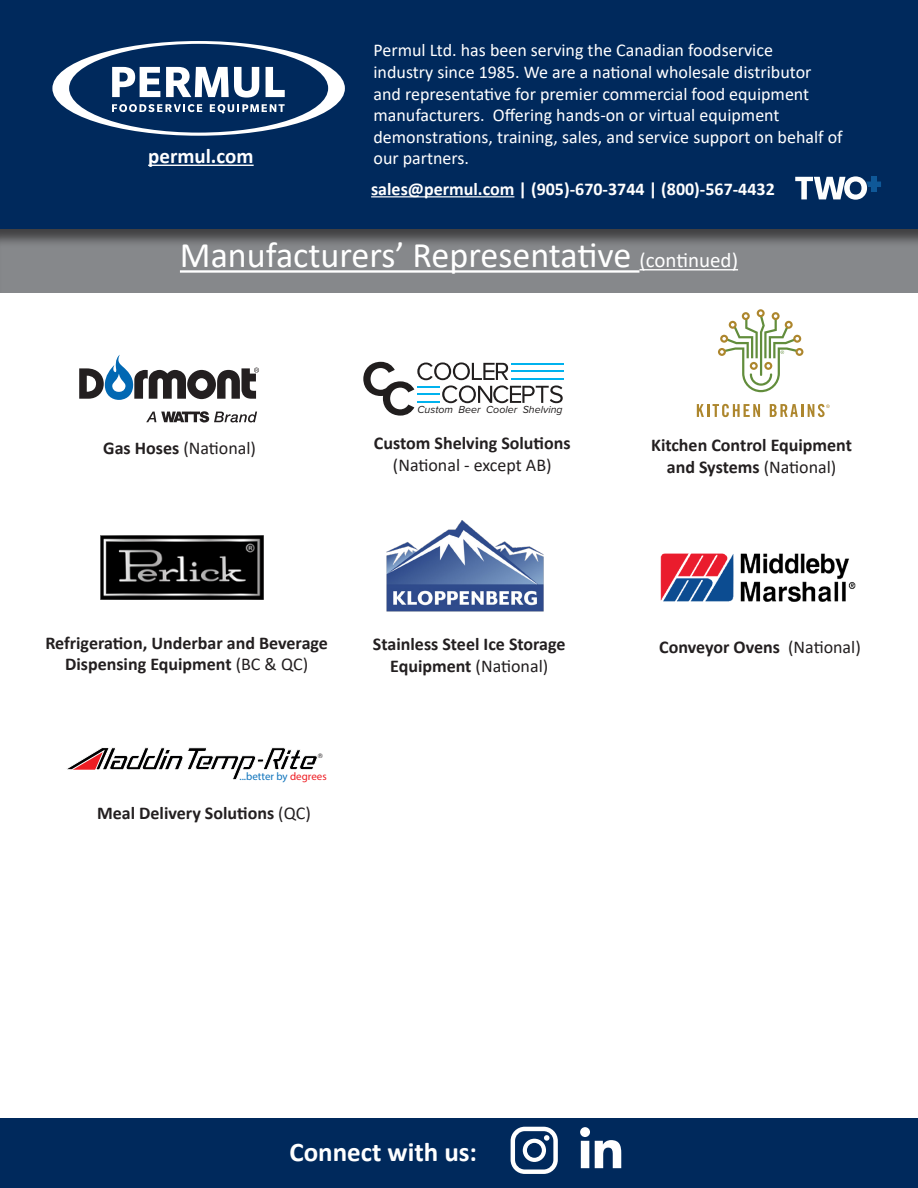
<style>
.page{position:relative;width:918px;height:1188px;background:#fff}
.page>*{position:absolute;margin:0;border:0;box-sizing:border-box;transform-origin:0 0}
.t1{font:36px "Calibri";color:#fff}
.t2{font:700 27px "Calibri";color:#fff}
.t3{font:700 21px "Calibri";color:#fff}
.t4{font:18px/21.6px "Calibri";color:#fff}
.t5{font:700 18px/21.6px "Calibri";color:#231f20;text-align:center}
.t6{font:700 18px "Calibri";color:#fff}
.t7{font:18px "Calibri";color:#231f20}
.t8{font:10.95px "Myriad Pro";color:#1074bc}
.t9{font:italic 10.65px "Proxima Nova";color:#211e1e}
.t10{font:6px "Century Gothic";color:#231f20}
.s1{font-size:21px}
.s2{font-weight:400}
.s3{font-weight:700}
.s4{color:#ee1d23}
</style>
<div class="page">
<svg style="left:79px;top:355px;width:180px;height:45px"></svg>
<svg style="left:146px;top:411px;width:111px;height:11px"></svg>
<svg style="left:697px;top:404px;width:63px;height:13px"></svg>
<svg style="left:718px;top:309px;width:85px;height:83px"></svg>
<svg style="left:770px;top:404px;width:60px;height:13px"></svg>
<svg style="left:363px;top:362px;width:200px;height:54px"></svg>
<div style="left:0;top:228px;width:918px;height:68px;background:#231f20;opacity:.6"></div>
<hr style="left:180px;top:270px;width:459px;height:3px;background:#fff">
<hr style="left:639px;top:269px;width:99px;height:1px;background:#fff">
<img style="left:386px;top:520px;width:158px;height:92px">
<img style="left:660px;top:553px;width:196px;height:49px">
<svg style="left:66px;top:747px;width:252px;height:33px"></svg>
<img style="left:100px;top:535px;width:164px;height:64px">
<div style="left:0;top:0;width:918px;height:229px;background:#00295c"></div>
<svg style="left:52px;top:41px;width:293px;height:95px"></svg>
<hr style="left:148px;top:165px;width:106px;height:1px;background:#fff">
<hr style="left:371px;top:196px;width:143px;height:1px;background:#fff">
<svg style="left:795px;top:176px;width:86px;height:24px"></svg>
<div style="left:0;top:1118px;width:918px;height:70px;background:#00295c"></div>
<svg style="left:511px;top:1127px;width:47px;height:47px"></svg>
<svg style="left:580px;top:1127px;width:41px;height:41px"></svg>
<p class="t3" style="left:148px;top:141px;width:107px">permul.com</p>
<p class="t4" style="left:374px;top:39px;width:471px">Permul Ltd. has been serving the Canadian foodservice<br>industry since 1985. We are a national wholesale distributor and representative for premier commercial food equipment manufacturers. Offering hands-on or virtual equipment demonstrations, training, sales, and service support on behalf of our partners.</p>
<p class="t6" style="left:371px;top:176px;width:405px">sales@permul.com | (905)-670-3744 | (800)-567-4432</p>
<p class="t1" style="left:180px;top:230px;width:560px">Manufacturers’ Representative <span class="s1">(continued)</span></p>
<p class="t9" style="left:417px;top:403px;width:147px">Custom Beer Cooler Shelving</p>
<p class="t5" style="left:374px;top:432px;width:198px">Custom Shelving Solutions <span class="s2">(National - except AB)</span></p>
<p class="t7" style="left:103px;top:435px;width:154px"><span class="s3">Gas Hoses</span> (National)</p>
<p class="t5" style="left:651px;top:434px;width:202px">Kitchen Control Equipment and Systems <span class="s2">(National)</span></p>
<p class="t5" style="left:45px;top:632px;width:284px">Refrigeration, Underbar and Beverage<br>Dispensing Equipment <span class="s2">(BC &amp; QC)</span></p>
<p class="t10" style="left:318px;top:752px;width:6px">®</p>
<p class="t8" style="left:239px;top:770px;width:89px">...better by <span class="s4">degrees</span></p>
<p class="t5" style="left:97px;top:802px;width:215px">Meal Delivery Solutions <span class="s2">(QC)</span></p>
<p class="t5" style="left:373px;top:633px;width:194px">Stainless Steel Ice Storage<br>Equipment <span class="s2">(National)</span></p>
<p class="t5" style="left:659px;top:636px;width:203px">Conveyor Ovens <span class="s2">(National)</span></p>
<p class="t2" style="left:290px;top:1133px;width:189px">Connect with us:</p>
</div>
